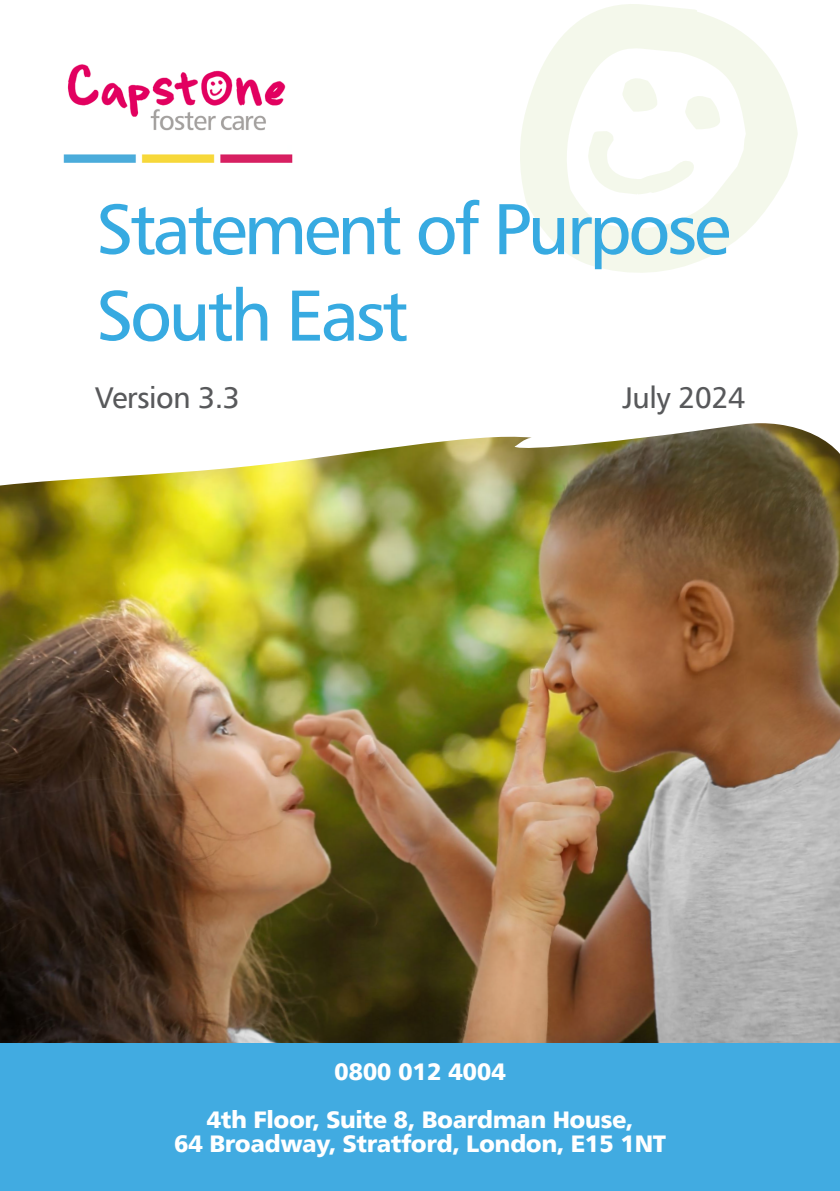
<style>
.page{position:relative;width:840px;height:1191px;background:#fff}
.page>*{position:absolute;margin:0;border:0;box-sizing:border-box;transform-origin:0 0}
.t1{font:72px/86.4px "Humanist 777 BT";letter-spacing:-.05em;color:#37aae1}
.t2{font:30px "Humanist 777 BT";letter-spacing:-.02em;color:#58595b}
.t3{font:900 24px/24px "Humanist 777 BT";letter-spacing:-.02em;color:#fff;text-align:center}
</style>
<div class="page">
<svg style="left:520px;top:4px;width:277px;height:269px;fill:#f4f8eb"></svg>
<svg style="left:587px;top:77px;width:132px;height:117px"></svg>
<img style="left:0;top:423px;width:839px;height:620px">
<div style="left:0;top:1043px;width:839px;height:148px;background:#41abe1"></div>
<img style="left:63px;top:64px;width:230px;height:99px">
<h1 class="t1" style="left:96px;top:184px;width:636px">Statement of Purpose<br>South East</h1>
<p class="t2" style="left:95px;top:379px;width:146px">Version 3.3</p>
<p class="t2" style="left:622px;top:379px;width:124px">July 2024</p>
<p class="t3" style="left:334px;top:1059px;width:173px">0800 012 4004</p>
<p class="t3" style="left:174px;top:1107px;width:493px">4th Floor, Suite 8, Boardman House,<br>64 Broadway, Stratford, London, E15 1NT</p>
</div>
